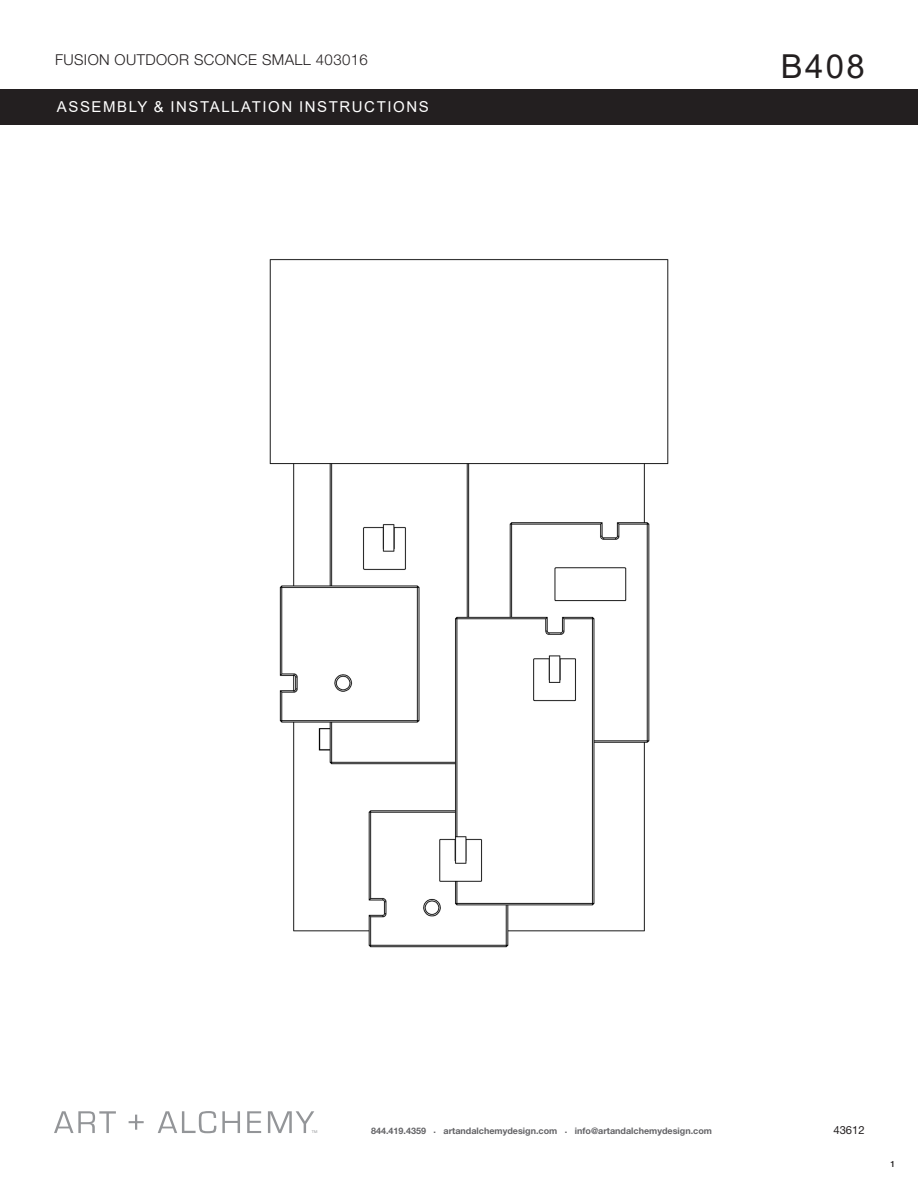
<style>
.page{position:relative;width:918px;height:1188px;background:#fff}
.page>*{position:absolute;margin:0;border:0;box-sizing:border-box;transform-origin:0 0}
.t1{font:33px "Arial";color:#231f20}
.t2{font:15px "Arial";letter-spacing:.105em;color:#fff}
.t3{font:300 15px "Helvetica Neue LT Std";letter-spacing:.025em;color:#231f20}
.t4{font:11.25px "Helvetica Neue LT Std";color:#231f20}
.t5{font:700 9px "Helvetica Neue LT Std";color:#636366}
.t6{font:500 8.7px "Helvetica Neue LT Std";color:#231f20}
.t7{font:3.9px "Helvetica Neue";color:#939598}
</style>
<div class="page">
<div style="left:0;top:89px;width:918px;height:35px;background:#231f20"></div>
<svg style="left:54px;top:1111px;width:62px;height:22px"></svg>
<svg style="left:129px;top:1115px;width:15px;height:15px"></svg>
<svg style="left:158px;top:1111px;width:58px;height:22px"></svg>
<svg style="left:222px;top:1111px;width:18px;height:22px"></svg>
<svg style="left:247px;top:1111px;width:14px;height:22px"></svg>
<svg style="left:268px;top:1111px;width:46px;height:22px"></svg>
<img style="left:269px;top:259px;width:400px;height:689px">
<h2 class="t3" style="left:55px;top:50px;width:314px">FUSION OUTDOOR SCONCE SMALL 403016</h2>
<h2 class="t2" style="left:57px;top:97px;width:373px">ASSEMBLY &amp; INSTALLATION INSTRUCTIONS</h2>
<h1 class="t1" style="left:781px;top:44px;width:85px">B408</h1>
<p class="t7" style="left:312px;top:1129px;width:7px">TM</p>
<p class="t5" style="left:371px;top:1126px;width:343px">844.419.4359 . artandalchemydesign.com . info@artandalchemydesign.com</p>
<p class="t4" style="left:833px;top:1123px;width:33px">43612</p>
<p class="t6" style="left:890px;top:1159px;width:6px">1</p>
</div>
